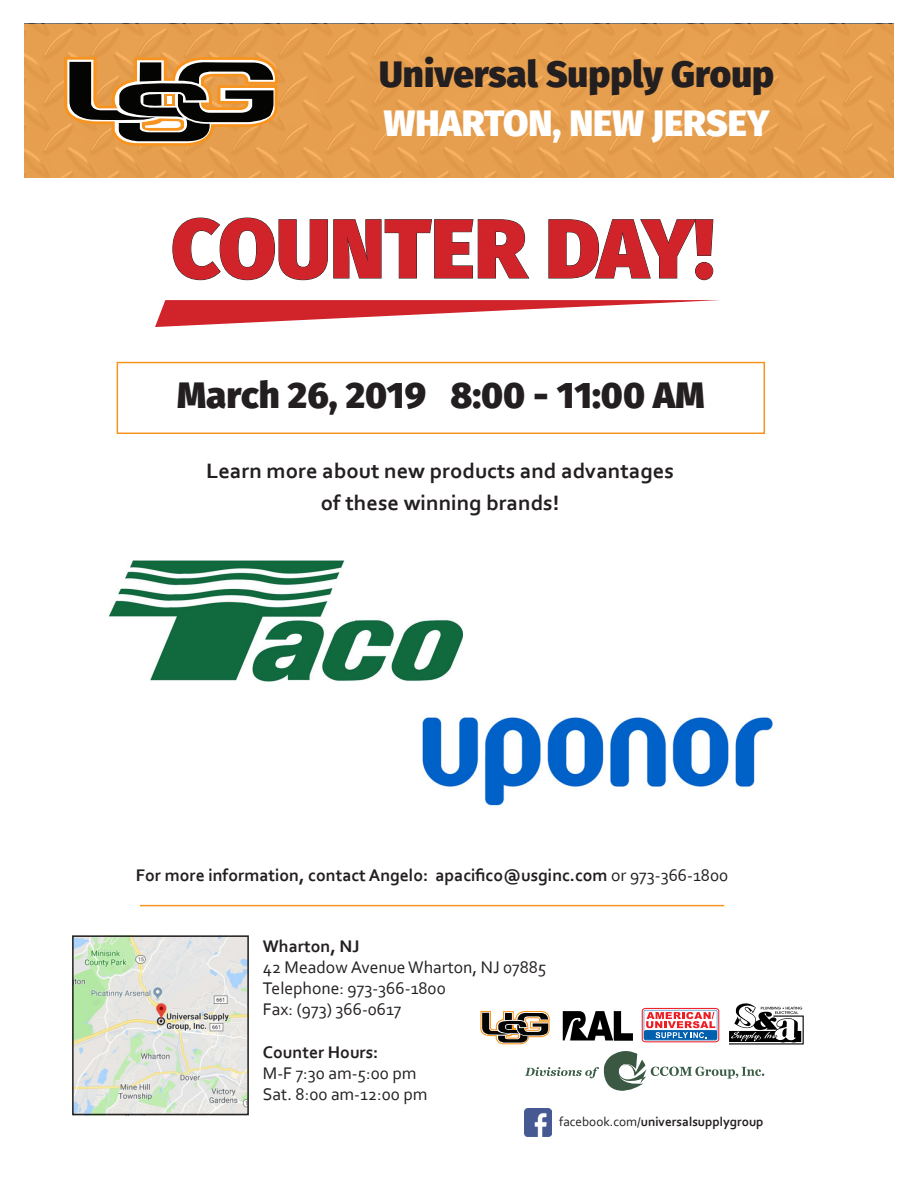
<style>
.page{position:relative;width:918px;height:1188px;background:#fff}
.page>*{position:absolute;margin:0;border:0;box-sizing:border-box;transform-origin:0 0}
.t1{font:800 83.7px "Fira Sans";color:#d1232a}
.t2{font:800 36.75px "Fira Sans";color:#231f20}
.t3{font:800 36.75px "Fira Sans";color:#fff}
.t4{font:700 21.9px/31.5px "Corbel";color:#231f20;text-align:center}
.t5{font:17.7px/21.1px "Corbel";color:#231f20}
.t6{font:700 17.7px "Corbel";color:#231f20}
.t7{font:700 13.2px "Corbel";color:#231f20}
.s1{font-weight:400}
.s2{font-weight:700}
</style>
<div class="page">
<div style="left:117px;top:362px;width:648px;height:72px;border:1px solid #f7931d"></div>
<svg style="left:480px;top:1003px;width:324px;height:88px"></svg>
<img style="left:524px;top:1109px;width:28px;height:27px">
<hr style="left:140px;top:905px;width:584px;height:1px;background:#f7931d">
<div style="left:24px;top:24px;width:870px;height:153px;background:#e69f4f"></div>
<svg style="left:64px;top:57px;width:214px;height:89px"></svg>
<svg style="left:172px;top:217px;width:357px;height:63px"></svg>
<svg style="left:548px;top:219px;width:166px;height:61px"></svg>
<svg style="left:155px;top:300px;width:565px;height:27px"></svg>
<img style="left:110px;top:561px;width:352px;height:121px">
<img style="left:422px;top:717px;width:351px;height:89px">
<img style="left:75px;top:938px;width:171px;height:174px">
<div style="left:72px;top:935px;width:177px;height:180px;border:2px solid #231f20"></div>
<p class="t2" style="left:379px;top:49px;width:396px">Universal Supply Group</p>
<p class="t3" style="left:384px;top:97px;width:387px">WHARTON, NEW JERSEY</p>
<p class="t1" style="left:171px;top:190px;width:545px">COUNTER DAY!</p>
<p class="t2" style="left:177px;top:369px;width:529px">March 26, 2019 8:00 - 11:00 AM</p>
<p class="t4" style="left:206px;top:454px;width:469px">Learn more about new products and advantages of these winning brands!</p>
<p class="t6" style="left:136px;top:864px;width:594px">For more information, contact Angelo: apacifico@usginc.com <span class="s1">or 973-366-1800</span></p>
<p class="t5" style="left:263px;top:935px;width:285px"><span class="s2">Wharton, NJ<br></span>42 Meadow Avenue Wharton, NJ 07885</p>
<p class="t5" style="left:263px;top:977px;width:184px">Telephone: 973-366-1800<br>Fax: (973) 366-0617</p>
<p class="t5" style="left:263px;top:1041px;width:166px"><span class="s2">Counter Hours:<br></span>M-F 7:30 am-5:00 pm<br>Sat. 8:00 am-12:00 pm</p>
<p class="t7" style="left:559px;top:1114px;width:206px"><span class="s1">facebook.com/</span>universalsupplygroup</p>
</div>
